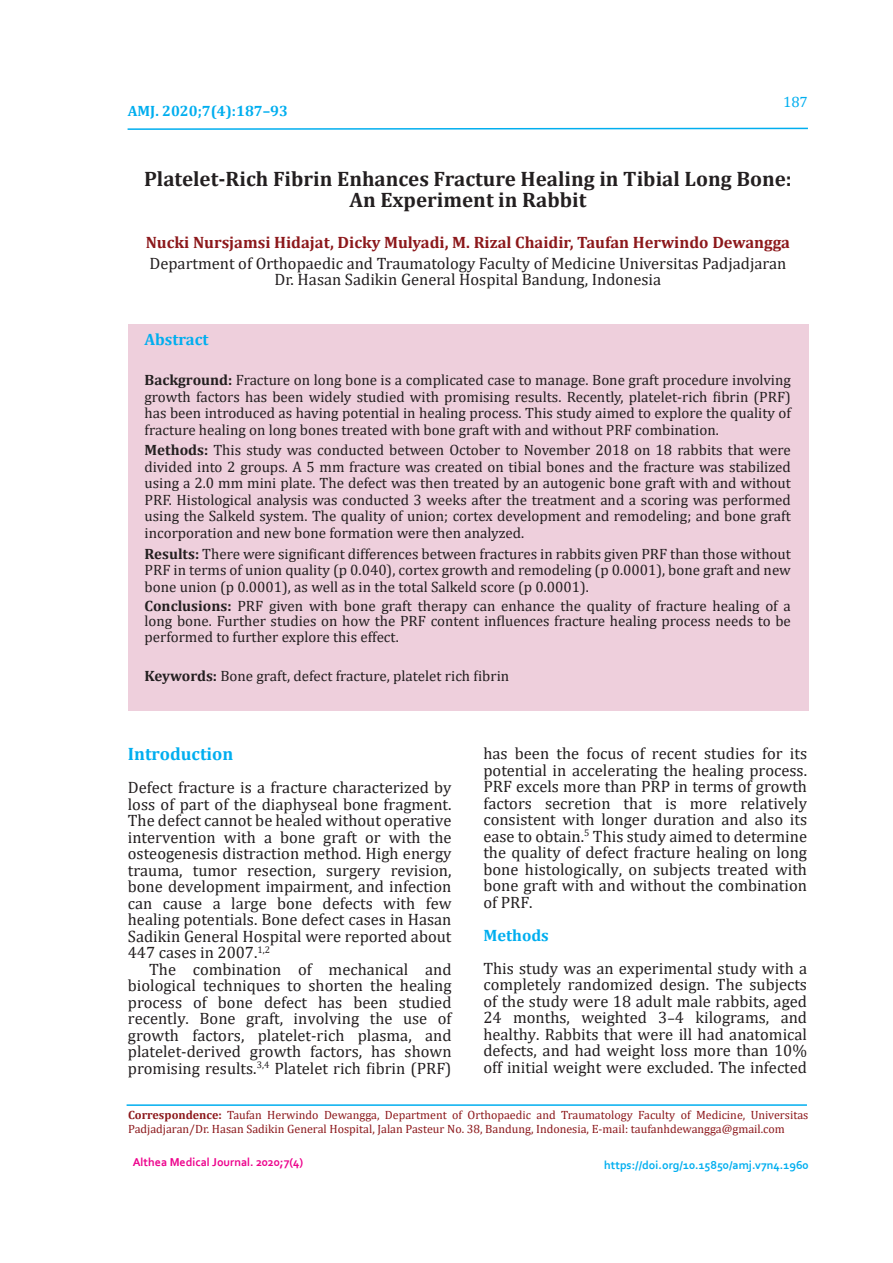
<style>
.page{position:relative;width:893px;height:1263px;background:#fff}
.page>*{position:absolute;margin:0;border:0;box-sizing:border-box;transform-origin:0 0}
.t1{font:700 21px/21px "Cambria";color:#231f20;text-align:center}
.t2{font:700 18px "Cambria";color:#00aeef}
.t3{font:16.5px/16.5px "Cambria";color:#231f20;text-align:justify}
.t4{font:700 16.5px "Cambria";color:#8c181b}
.t5{font:700 16.5px "Cambria";color:#00aeef}
.t6{font:15px/16.5px "Cambria";color:#231f20;text-align:justify}
.t7{font:700 15px "Cambria";color:#00aeef}
.t8{font:15px "Cambria";color:#00aeef}
.t9{font:12px/13.5px "Cambria";color:#8c181b}
.t10{font:700 12px "Corbel";color:#00aeef}
.t11{font:700 12px "Corbel";color:#ed028c}
.s1{font-weight:700}
.s2{font-size:15px}
</style>
<div class="page">
<svg style="left:127px;top:127px;width:681px;height:3px"></svg>
<div style="left:128px;top:324px;width:680px;height:387px;background:#eecfdc"></div>
<hr style="left:127px;top:1104px;width:680px;height:2px;background:#00aeef">
<p class="t7" style="left:128px;top:100px;width:162px">AMJ. 2020;7(4):187–93</p>
<p class="t8" style="left:783px;top:93px;width:26px">187</p>
<p class="t1" style="left:144px;top:168px;width:649px">Platelet-Rich Fibrin Enhances Fracture Healing in Tibial Long Bone:<br>An Experiment in Rabbit</p>
<p class="t4" style="left:146px;top:230px;width:646px">Nucki Nursjamsi Hidajat, Dicky Mulyadi, M. Rizal Chaidir, Taufan Herwindo Dewangga</p>
<p class="t3" style="left:149px;top:255px;width:638px;text-align:center">Department of Orthopaedic and Traumatology Faculty of Medicine Universitas Padjadjaran<br>Dr. Hasan Sadikin General Hospital Bandung, Indonesia</p>
<p class="t5" style="left:145px;top:328px;width:65px">Abstract</p>
<p class="t6" style="left:145px;top:372px;width:648px"><span class="s1">Background:</span> Fracture on long bone is a complicated case to manage. Bone graft procedure involving growth factors has been widely studied with promising results. Recently, platelet-rich fibrin (PRF) has been introduced as having potential in healing process. This study aimed to explore the quality of fracture healing on long bones treated with bone graft with and without PRF combination.</p>
<p class="t6" style="left:145px;top:442px;width:648px"><span class="s1">Methods:</span> This study was conducted between October to November 2018 on 18 rabbits that were divided into 2 groups. A 5 mm fracture was created on tibial bones and the fracture was stabilized using a 2.0 mm mini plate. The defect was then treated by an autogenic bone graft with and without PRF. Histological analysis was conducted 3 weeks after the treatment and a scoring was performed using the Salkeld system. The quality of union; cortex development and remodeling; and bone graft incorporation and new bone formation were then analyzed.</p>
<p class="t6" style="left:145px;top:545px;width:648px"><span class="s1">Results:</span> There were significant differences between fractures in rabbits given PRF than those without PRF in terms of union quality (p 0.040), cortex growth and remodeling (p 0.0001), bone graft and new bone union (p 0.0001), as well as in the total Salkeld score (p 0.0001).</p>
<p class="t6" style="left:145px;top:598px;width:648px;line-height:15px"><span class="s1">Conclusions:</span> PRF given with bone graft therapy can enhance the quality of fracture healing of a long bone. Further studies on how the PRF content influences fracture healing process needs to be</p>
<p class="t6" style="left:145px;top:629px;width:256px">performed to further explore this effect.</p>
<p class="t6" style="left:145px;top:667px;width:366px"><span class="s1">Keywords:</span> Bone graft, defect fracture, platelet rich fibrin</p>
<p class="t2" style="left:128px;top:741px;width:107px">Introduction</p>
<p class="t3" style="left:128px;top:779px;width:325px">Defect fracture is a fracture characterized by loss of part of the diaphyseal bone fragment.<br>The defect cannot be healed without operative intervention with a bone graft or with the osteogenesis distraction method. High energy trauma, tumor resection, surgery revision, bone development impairment, and infection can cause a large bone defects with few healing potentials. Bone defect cases in Hasan Sadikin General Hospital were reported about 447 cases in 2007.<sup>1,2</sup></p>
<p class="t3" style="left:128px;top:961px;width:325px;text-indent:21px">The combination of mechanical and biological techniques to shorten the healing process of bone defect has been studied recently. Bone graft, involving the use of growth factors, platelet-rich plasma, and platelet-derived growth factors, has shown promising results.<sup>3,4</sup> Platelet rich fibrin (PRF)</p>
<p class="t3" style="left:483px;top:745px;width:325px">has been the focus of recent studies for its potential in accelerating the healing process.<br>PRF excels more than PRP in terms of growth factors secretion that is more relatively consistent with longer duration and also its ease to obtain.<sup>5</sup> This study aimed to determine the quality of defect fracture healing on long bone histologically, on subjects treated with bone graft with and without the combination of PRF.</p>
<p class="t5" style="left:483px;top:923px;width:67px">Methods</p>
<p class="t3" style="left:483px;top:960px;width:325px">This study was an experimental study with a completely randomized design. The subjects of the study were 18 adult male rabbits, aged 24 months, weighted 3<span class="s2">–</span>4 kilograms, and healthy. Rabbits that were ill had anatomical defects, and had weight loss more than 10% off initial weight were excluded. The infected</p>
<p class="t9" style="left:128px;top:1108px;width:682px"><span class="s1">Correspondence:</span> Taufan Herwindo Dewangga, Department of Orthopaedic and Traumatology Faculty of Medicine, Universitas<br>Padjadjaran/Dr. Hasan Sadikin General Hospital, Jalan Pasteur No. 38, Bandung, Indonesia, E-mail: taufanhdewangga@gmail.com</p>
<p class="t11" style="left:133px;top:1155px;width:172px">Althea Medical Journal. 2020;7(4)</p>
<p class="t10" style="left:604px;top:1157px;width:206px">https://doi.org/10.15850/amj.v7n4.1960</p>
</div>
